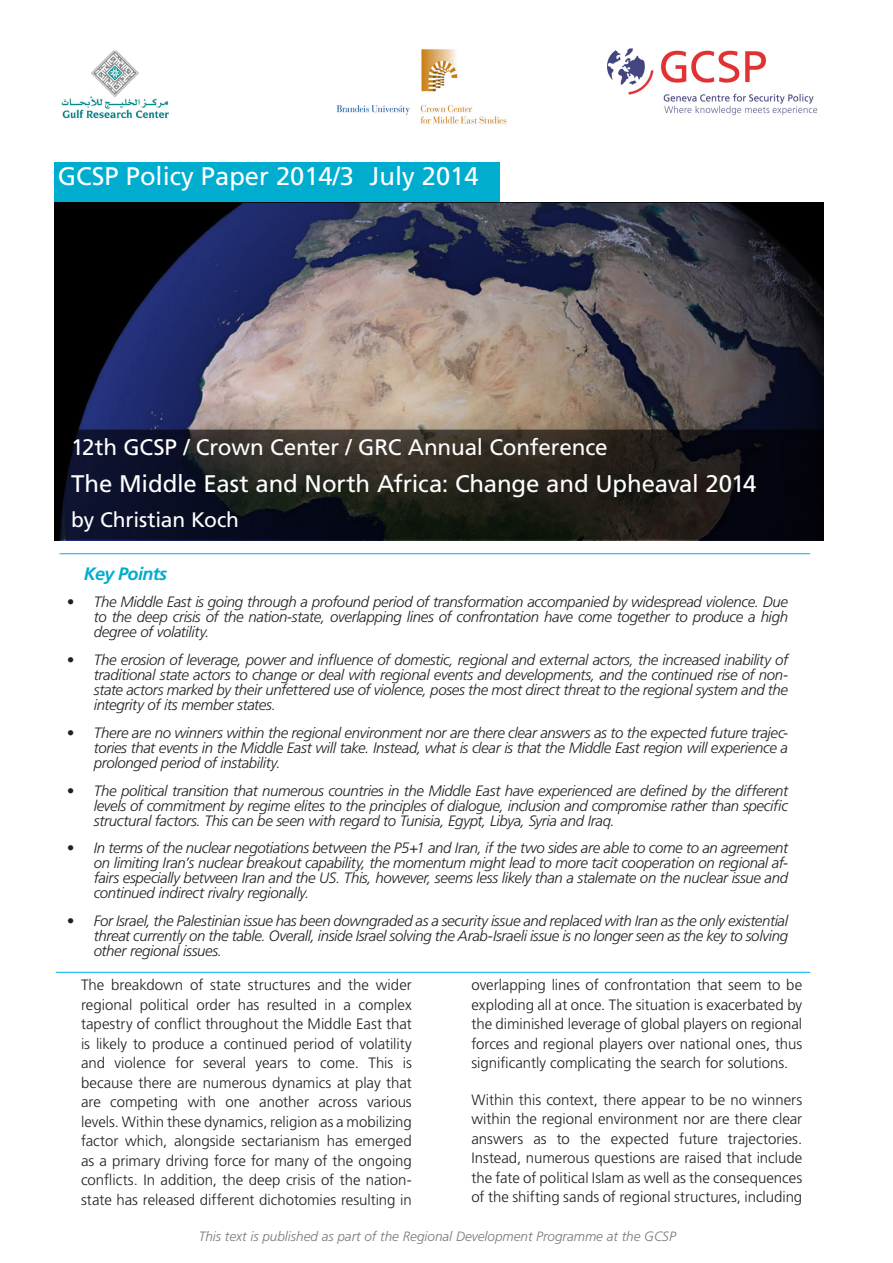
<style>
.page{position:relative;width:893px;height:1263px;background:#fff}
.page>*{position:absolute;margin:0;border:0;box-sizing:border-box;transform-origin:0 0}
.t1{font:25.5px "Frutiger LT Std";color:#fff}
.Paragraph_Style_1{font:24px "Frutiger LT Std";letter-spacing:-.01em;color:#fff}
.Paragraph_Style_1-2{font:22.5px "Frutiger LT Std";letter-spacing:-.01em;color:#fff}
.Paragraph_Style_1-3{font:21px "Frutiger LT Std";letter-spacing:-.01em;color:#fff}
.t2{font:italic 700 18px "Frutiger LT Std";letter-spacing:-.035em;color:#00adcf}
.t3{font:italic 300 15px/15px "Frutiger LT Std";letter-spacing:-.02em;color:#231f20;text-align:justify}
.Paragraph_Heading{font:300 15px/19.5px "Frutiger LT Std";letter-spacing:-.005em;color:#231f20;text-align:justify}
.t4{font:italic 300 13.5px "Frutiger LT Std";color:#76787b}
</style>
<div class="page">
<hr style="left:60px;top:553px;width:750px;height:1px;background:#00aeef">
<img style="left:608px;top:49px;width:210px;height:67px">
<div style="left:54px;top:162px;width:446px;height:40px;background:#00adcf"></div>
<img style="left:54px;top:203px;width:770px;height:337px">
<hr style="left:56px;top:972px;width:754px;height:1px;background:#00aeef">
<img style="left:61px;top:52px;width:108px;height:67px">
<img style="left:336px;top:49px;width:171px;height:75px">
<p class="t1" style="left:58px;top:161px;width:422px">GCSP Policy Paper 2014/3 July 2014</p>
<p class="Paragraph_Style_1-2" style="left:71px;top:434px;width:538px">12th GCSP / Crown Center / GRC Annual Conference</p>
<p class="Paragraph_Style_1" style="left:71px;top:469px;width:687px">The Middle East and North Africa: Change and Upheaval 2014</p>
<p class="Paragraph_Style_1-3" style="left:71px;top:507px;width:169px">by Christian Koch</p>
<p class="t2" style="left:84px;top:563px;width:85px">Key Points</p>
<p class="t3" style="left:94px;top:595px;width:696px;text-indent:-27px">• The Middle East is going through a profound period of transformation accompanied by widespread violence. Due to the deep crisis of the nation-state, overlapping lines of confrontation have come together to produce a high degree of volatility.</p>
<p class="t3" style="left:94px;top:652px;width:696px;text-indent:-27px">• The erosion of leverage, power and influence of domestic, regional and external actors, the increased inability of traditional state actors to change or deal with regional events and developments, and the continued rise of non&shy;state actors marked by their unfettered use of violence, poses the most direct threat to the regional system and the integrity of its member states.</p>
<p class="t3" style="left:94px;top:725px;width:696px;text-indent:-27px">• There are no winners within the regional environment nor are there clear answers as to the expected future trajec&shy;tories that events in the Middle East will take. Instead, what is clear is that the Middle East region will experience a prolonged period of instability.</p>
<p class="t3" style="left:94px;top:783px;width:696px;text-indent:-27px">• The political transition that numerous countries in the Middle East have experienced are defined by the different levels of commitment by regime elites to the principles of dialogue, inclusion and compromise rather than specific structural factors. This can be seen with regard to Tunisia, Egypt, Libya, Syria and Iraq.</p>
<p class="t3" style="left:94px;top:841px;width:696px;text-indent:-27px">• In terms of the nuclear negotiations between the P5+1 and Iran, if the two sides are able to come to an agreement on limiting Iran’s nuclear breakout capability, the momentum might lead to more tacit cooperation on regional af&shy;fairs especially between Iran and the US. This, however, seems less likely than a stalemate on the nuclear issue and continued indirect rivalry regionally.</p>
<p class="t3" style="left:94px;top:913px;width:696px;text-indent:-27px">• For Israel, the Palestinian issue has been downgraded as a security issue and replaced with Iran as the only existential threat currently on the table. Overall, inside Israel solving the Arab-Israeli issue is no longer seen as the key to solving other regional issues.</p>
<p class="Paragraph_Heading" style="left:81px;top:975px;width:332px">The breakdown of state structures and the wider regional political order has resulted in a complex tapestry of conflict throughout the Middle East that is likely to produce a continued period of volatility and violence for several years to come. This is because there are numerous dynamics at play that are competing with one another across various levels. Within these dynamics, religion as a mobilizing factor which, alongside sectarianism has emerged as a primary driving force for many of the ongoing conflicts. In addition, the deep crisis of the nation&shy;state has released different dichotomies resulting in</p>
<p class="Paragraph_Heading" style="left:471px;top:975px;width:332px">overlapping lines of confrontation that seem to be exploding all at once. The situation is exacerbated by the diminished leverage of global players on regional forces and regional players over national ones, thus significantly complicating the search for solutions.</p>
<p class="Paragraph_Heading" style="left:471px;top:1090px;width:332px">Within this context, there appear to be no winners within the regional environment nor are there clear answers as to the expected future trajectories.<br>Instead, numerous questions are raised that include the fate of political Islam as well as the consequences of the shifting sands of regional structures, including</p>
<p class="t4" style="left:199px;top:1229px;width:479px">This text is published as part of the Regional Development Programme at the GCSP</p>
</div>
